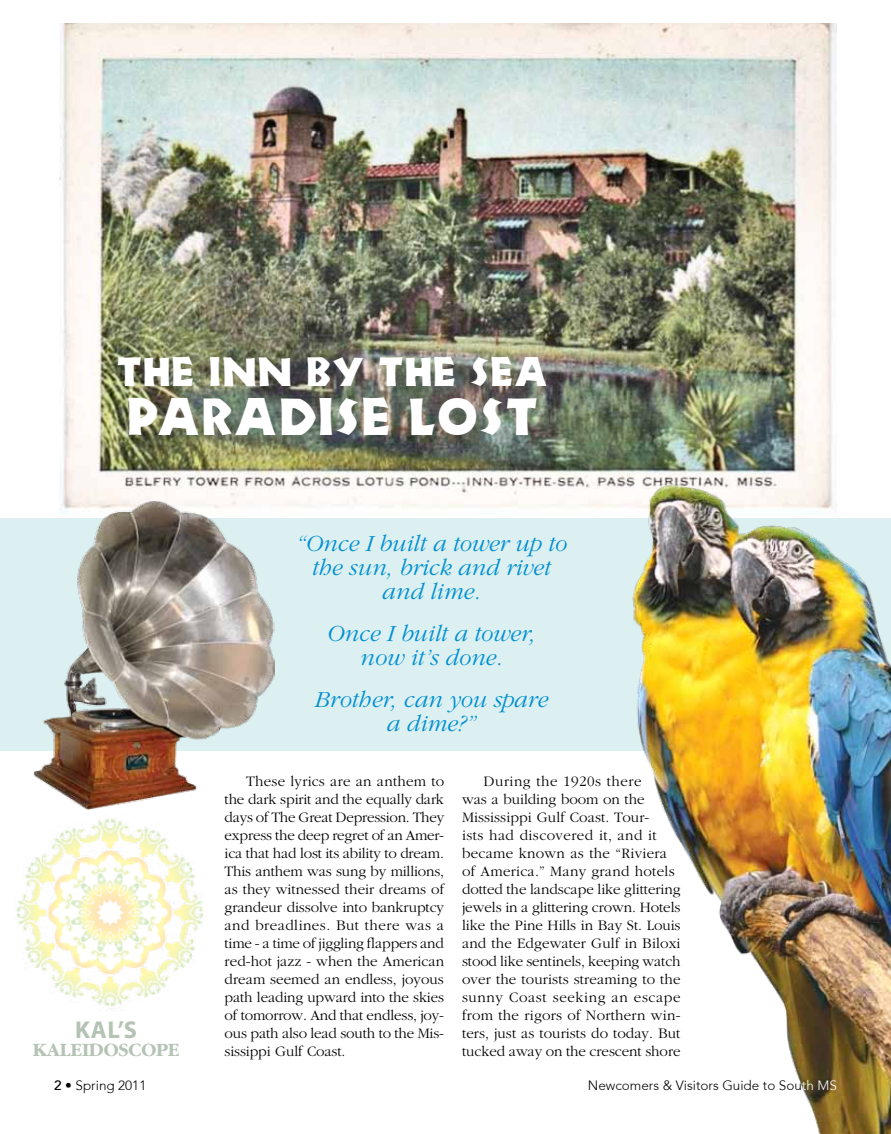
<style>
.page{position:relative;width:891px;height:1134px;background:#fff}
.page>*{position:absolute;margin:0;border:0;box-sizing:border-box;transform-origin:0 0}
.t1{font:48px "Neuland Font";letter-spacing:-.005em;color:#fff}
.t2{font:37.5px "Neuland Font";letter-spacing:-.005em;color:#fff}
.t3{font:700 24.45px "Myriad Pro";color:#b4c3b4}
.t4{font:italic 300 24px/24px "Garamond";letter-spacing:-.005em;color:#008fd1;text-align:center}
.t5{font:700 19.5px "Garamond";letter-spacing:-.005em;color:#b4c3b4}
.t6{font:300 15px/18px "Garamond";letter-spacing:.005em;color:#000;text-align:justify}
.t7{font:300 13.5px "Avenir 35";color:#000}
.s1{font-family:"Avenir 65";font-weight:500}
.s2{color:#fff}
</style>
<div class="page">
<img style="left:60px;top:24px;width:777px;height:484px">
<div style="left:0;top:518px;width:891px;height:232px;background:#dcf0f1"></div>
<img style="left:600px;top:474px;width:291px;height:660px">
<img style="left:14px;top:818px;width:190px;height:193px">
<img style="left:33px;top:500px;width:242px;height:310px">
<h2 class="t2" style="left:116px;top:342px;width:434px">THE INN BY THE SEA</h2>
<h1 class="t1" style="left:125px;top:379px;width:415px">PARADISE LOST</h1>
<h3 class="t3" style="left:75px;top:1014px;width:63px">Kal’s</h3>
<h3 class="t5" style="left:33px;top:1039px;width:148px">KALEIDOSCOPE</h3>
<h3 class="t4" style="left:295px;top:532px;width:273px">“Once I built a tower up to the sun, brick and rivet and lime.</h3>
<h3 class="t4" style="left:326px;top:622px;width:210px">Once I built a tower, now it’s done.</h3>
<h3 class="t4" style="left:314px;top:688px;width:235px">Brother, can you spare a dime?”</h3>
<p class="t6" style="left:225px;top:772px;width:221px;text-indent:22px">These lyrics are an anthem to the dark spirit and the equally dark days of The Great Depression. They express the deep regret of an Amer&shy;ica that had lost its ability to dream.<br>This anthem was sung by millions, as they witnessed their dreams of grandeur dissolve into bankruptcy and breadlines. But there was a time - a time of jiggling flappers and red-hot jazz - when the American dream seemed an endless, joyous path leading upward into the skies of tomorrow. And that endless, joy&shy;ous path also lead south to the Mis&shy;sissippi Gulf Coast.</p>
<p class="t6" style="left:462px;top:772px;width:220px;text-align:left;text-indent:22px">During the 1920s there<br>was a building boom on the<br>Mississippi Gulf Coast. Tour-<br>ists had discovered it, and it became known as the “Riviera of America.” Many grand hotels dotted the landscape like glittering jewels in a glittering crown. Hotels like the Pine Hills in Bay St. Louis and the Edgewater Gulf in Biloxi stood like sentinels, keeping watch over the tourists streaming to the sunny Coast seeking an escape from the rigors of Northern win&shy;ters, just as tourists do today. But tucked away on the crescent shore</p>
<p class="t7" style="left:54px;top:1078px;width:94px"><span class="s1">2</span> • Spring 2011</p>
<p class="t7" style="left:588px;top:1078px;width:251px">Newcomers &amp; Visitors Guide to Sou<span class="s2">th MS</span></p>
</div>
